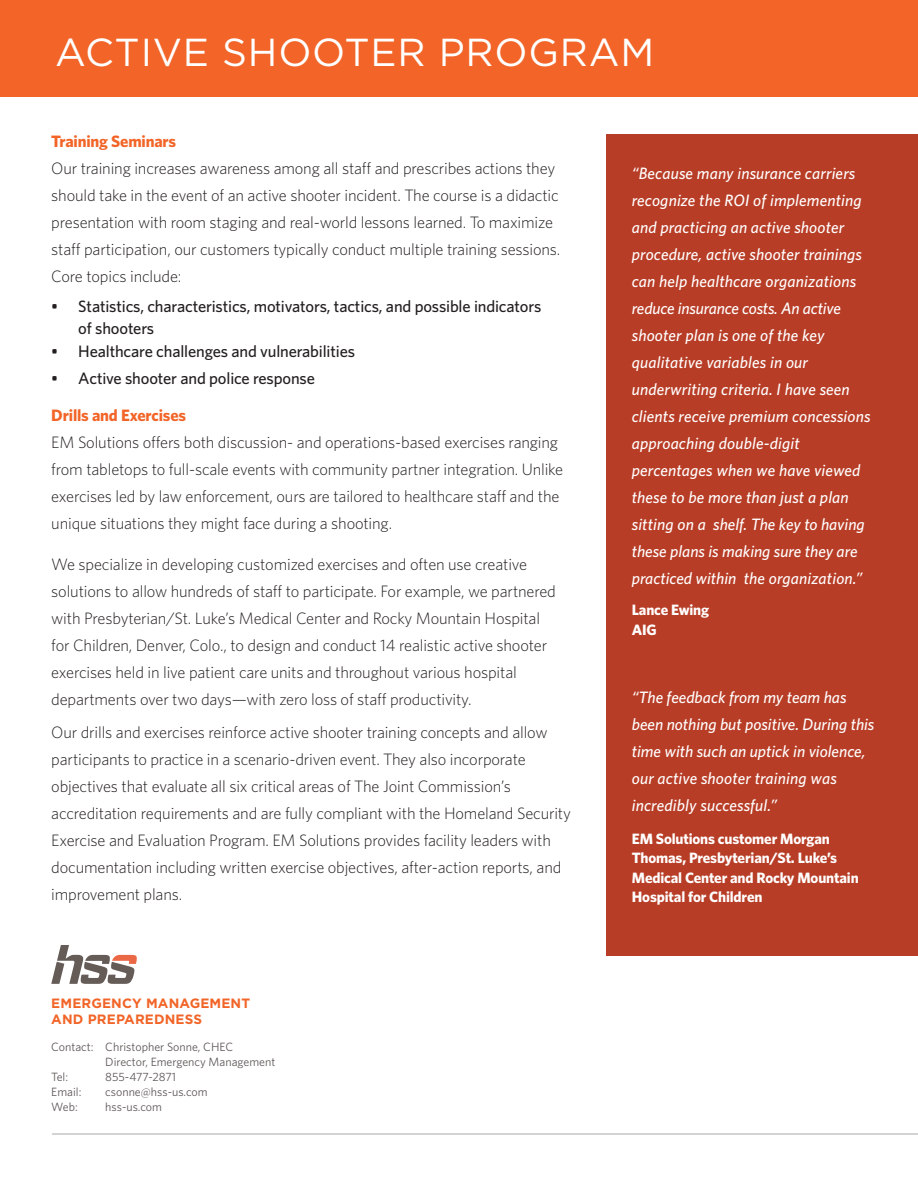
<style>
.page{position:relative;width:918px;height:1188px;background:#fff}
.page>*{position:absolute;margin:0;border:0;box-sizing:border-box;transform-origin:0 0}
.Paragraph_Style_1{font:39px "Gotham HTF";letter-spacing:.02em;color:#fff}
._6_Reasons-Body_Text{font:300 16.5px/27px "Whitney HTF";letter-spacing:-.01em;color:#231f20}
._6_Reasons-Body_Text-2{font:italic 500 16.5px/27px "Whitney HTF";letter-spacing:.01em;color:#fff}
.t1{font:500 16.5px/22.5px "Whitney HTF";letter-spacing:-.01em;color:#231f20}
._6_Reasons-Body_Text-3{font:700 15px/19.5px "Whitney HTF";letter-spacing:-.01em;color:#fff}
.Subhead{font:700 13.5px/16.5px "Gotham HTF";letter-spacing:.01em;color:#f26427}
.Body_Copy{font:12px/15px "Whitney HTF";color:#5f5957}
.s1{font-weight:700;color:#f26427}
</style>
<div class="page">
<div style="left:606px;top:134px;width:312px;height:822px;background:#b83d26"></div>
<div style="left:0;top:0;width:918px;height:97px;background:#f26427"></div>
<svg style="left:51px;top:945px;width:86px;height:39px"></svg>
<hr style="left:52px;top:1134px;width:866px;height:1px;background:#aaa9aa">
<p class="Paragraph_Style_1" style="left:55px;top:30px;width:601px">ACTIVE SHOOTER PROGRAM</p>
<p class="_6_Reasons-Body_Text" style="left:51px;top:128px;width:510px"><span class="s1">Training Seminars<br></span>Our training increases awareness among all staff and prescribes actions they should take in the event of an active shooter incident. The course is a didactic presentation with room staging and real-world lessons learned. To maximize staff participation, our customers typically conduct multiple training sessions.<br>Core topics include:</p>
<p class="t1" style="left:78px;top:294px;width:465px;text-indent:-27px">• Statistics, characteristics, motivators, tactics, and possible indicators of shooters</p>
<p class="t1" style="left:51px;top:339px;width:305px">• Healthcare challenges and vulnerabilities</p>
<p class="t1" style="left:51px;top:366px;width:265px">• Active shooter and police response</p>
<p class="_6_Reasons-Body_Text" style="left:51px;top:401px;width:513px"><span class="s1">Drills and Exercises<br></span>EM Solutions offers both discussion- and operations-based exercises ranging from tabletops to full-scale events with community partner integration. Unlike exercises led by law enforcement, ours are tailored to healthcare staff and the unique situations they might face during a shooting.</p>
<p class="_6_Reasons-Body_Text" style="left:51px;top:550px;width:506px">We specialize in developing customized exercises and often use creative solutions to allow hundreds of staff to participate. For example, we partnered with Presbyterian/St. Luke’s Medical Center and Rocky Mountain Hospital for Children, Denver, Colo., to design and conduct 14 realistic active shooter exercises held in live patient care units and throughout various hospital departments over two days—with zero loss of staff productivity.</p>
<p class="_6_Reasons-Body_Text" style="left:51px;top:719px;width:521px">Our drills and exercises reinforce active shooter training concepts and allow participants to practice in a scenario-driven event. They also incorporate objectives that evaluate all six critical areas of The Joint Commission’s accreditation requirements and are fully compliant with the Homeland Security Exercise and Evaluation Program. EM Solutions provides facility leaders with documentation including written exercise objectives, after-action reports, and improvement plans.</p>
<p class="Subhead" style="left:51px;top:995px;width:200px">EMERGENCY MANAGEMENT<br>AND PREPAREDNESS</p>
<p class="Body_Copy" style="left:105px;top:1039px;width:171px;text-indent:-54px">Contact: Christopher Sonne, CHEC<br>Director, Emergency Management</p>
<p class="Body_Copy" style="left:51px;top:1069px;width:18px">Tel:</p>
<p class="Body_Copy" style="left:105px;top:1069px;width:72px">855-477-2871</p>
<p class="Body_Copy" style="left:51px;top:1084px;width:32px">Email:</p>
<p class="Body_Copy" style="left:105px;top:1084px;width:104px">csonne@hss-us.com</p>
<p class="Body_Copy" style="left:51px;top:1099px;width:28px">Web:</p>
<p class="Body_Copy" style="left:105px;top:1099px;width:58px">hss-us.com</p>
<p class="_6_Reasons-Body_Text-2" style="left:632px;top:159px;width:240px">“Because many insurance carriers recognize the ROI of implementing and practicing an active shooter procedure, active shooter trainings can help healthcare organizations reduce insurance costs. An active shooter plan is one of the key qualitative variables in our underwriting criteria. I have seen clients receive premium concessions approaching double-digit percentages when we have viewed these to be more than just a plan sitting on a shelf. The key to having these plans is making sure they are practiced within the organization.”</p>
<p class="_6_Reasons-Body_Text-3" style="left:632px;top:599px;width:79px;line-height:20.7px">Lance Ewing<br>AIG</p>
<p class="_6_Reasons-Body_Text-2" style="left:632px;top:683px;width:244px">“The feedback from my team has been nothing but positive. During this time with such an uptick in violence, our active shooter training was incredibly successful.”</p>
<p class="_6_Reasons-Body_Text-3" style="left:632px;top:828px;width:228px">EM Solutions customer Morgan<br>Thomas, Presbyterian/St. Luke’s<br>Medical Center and Rocky Mountain<br>Hospital for Children</p>
</div>
